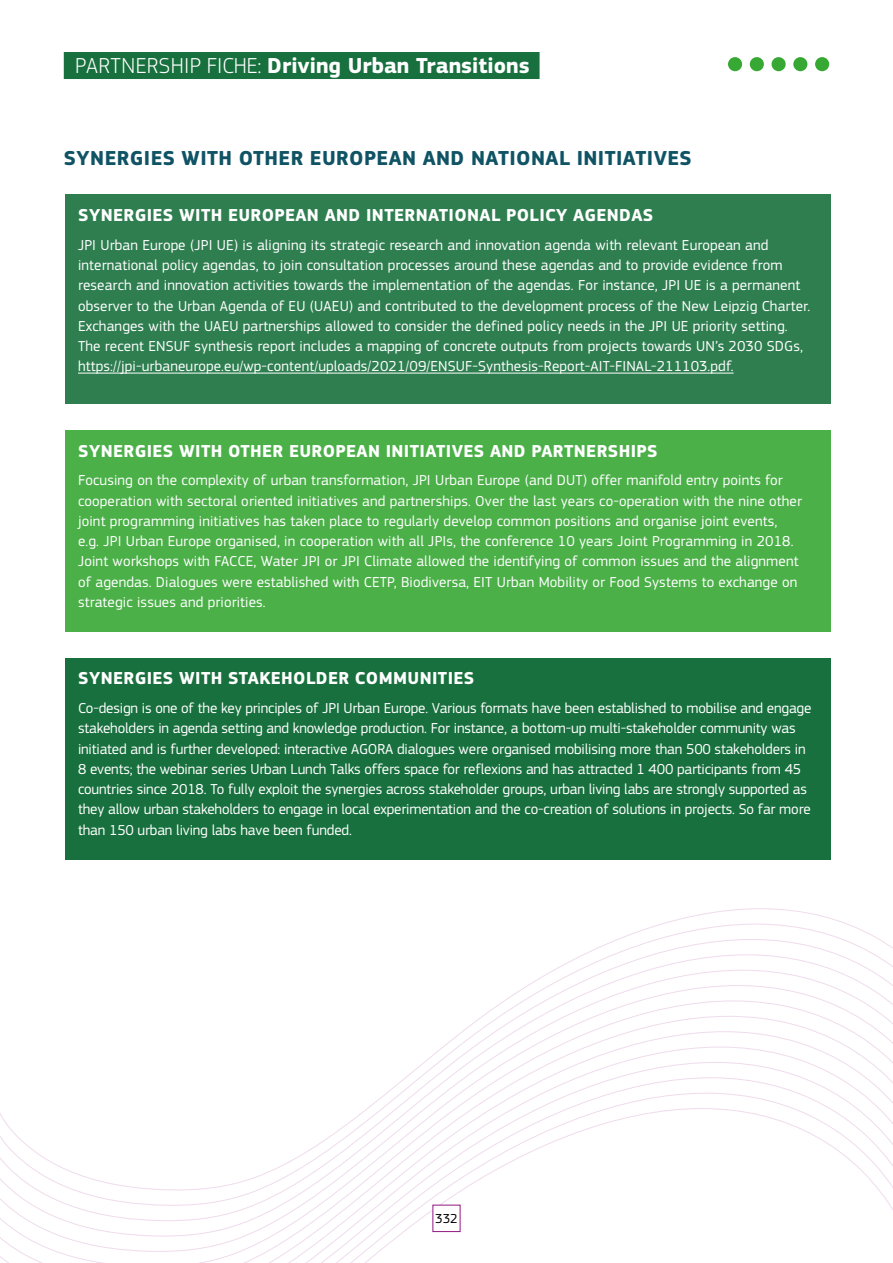
<style>
.page{position:relative;width:893px;height:1263px;background:#fff}
.page>*{position:absolute;margin:0;border:0;box-sizing:border-box;transform-origin:0 0}
.t1{font:700 22.5px "EC Square Sans Pro";color:#fff}
.t2{font:700 21px "EC Square Sans Pro";letter-spacing:.02em;color:#0f5364}
.t3{font:700 18px "EC Square Sans Pro";letter-spacing:.02em;color:#fff}
.t4{font:15px/20.2px "EC Square Sans Pro";letter-spacing:.01em;color:#fff}
.t5{font:15px/20.2px "EC Square Sans Pro";letter-spacing:-.01em;color:#fff}
.t6{font:13.5px "EC Square Sans Pro";color:#000}
.s1{font-weight:300}
.s2{color:#17703d}
</style>
<div class="page">
<svg style="left:0;top:908px;width:892px;height:355px"></svg>
<div style="left:433px;top:1205px;width:27px;height:26px;background:#fff"></div>
<div style="left:815px;top:57px;width:14px;height:14px;background:#36a833;border-radius:50%"></div>
<div style="left:793px;top:57px;width:14px;height:14px;background:#36a833;border-radius:50%"></div>
<div style="left:771px;top:57px;width:15px;height:14px;background:#36a833;border-radius:50%"></div>
<div style="left:750px;top:57px;width:14px;height:14px;background:#36a833;border-radius:50%"></div>
<div style="left:728px;top:57px;width:14px;height:14px;background:#36a833;border-radius:50%"></div>
<div style="left:64px;top:52px;width:476px;height:27px;background:#17703d"></div>
<div style="left:65px;top:195px;width:766px;height:209px;background:#2e7e50"></div>
<hr style="left:78px;top:373px;width:656px;height:1px;background:#fff">
<div style="left:65px;top:430px;width:766px;height:202px;background:#4ab047"></div>
<div style="left:65px;top:658px;width:766px;height:201px;background:#17703d"></div>
<h1 class="t1" style="left:75px;top:52px;width:466px"><span class="s1">PARTNERSHIP FICHE:</span> Driving Urban Transitions<span class="s2">?</span></h1>
<h2 class="t2" style="left:64px;top:145px;width:629px">SYNERGIES WITH OTHER EUROPEAN AND NATIONAL INITIATIVES</h2>
<p class="t3" style="left:78px;top:204px;width:577px">SYNERGIES WITH EUROPEAN AND INTERNATIONAL POLICY AGENDAS</p>
<p class="t4" style="left:78px;top:235px;width:734px">JPI Urban Europe (JPI UE) is aligning its strategic research and innovation agenda with relevant European and international policy agendas, to join consultation processes around these agendas and to provide evidence from research and innovation activities towards the implementation of the agendas. For instance, JPI UE is a permanent observer to the Urban Agenda of EU (UAEU) and contributed to the development process of the New Leipzig Charter.<br>Exchanges with the UAEU partnerships allowed to consider the defined policy needs in the JPI UE priority setting.<br>The recent ENSUF synthesis report includes a mapping of concrete outputs from projects towards UN’s 2030 SDGs, https://jpi-urbaneurope.eu/wp-content/uploads/2021/09/ENSUF-Synthesis-Report-AIT-FINAL-211103.pdf.</p>
<p class="t3" style="left:78px;top:440px;width:581px">SYNERGIES WITH OTHER EUROPEAN INITIATIVES AND PARTNERSHIPS</p>
<p class="t4" style="left:78px;top:470px;width:725px">Focusing on the complexity of urban transformation, JPI Urban Europe (and DUT) offer manifold entry points for cooperation with sectoral oriented initiatives and partnerships. Over the last years co-operation with the nine other joint programming initiatives has taken place to regularly develop common positions and organise joint events, e.g. JPI Urban Europe organised, in cooperation with all JPIs, the conference 10 years Joint Programming in 2018.<br>Joint workshops with FACCE, Water JPI or JPI Climate allowed the identifying of common issues and the alignment of agendas. Dialogues were established with CETP, Biodiversa, EIT Urban Mobility or Food Systems to exchange on strategic issues and priorities.</p>
<p class="t3" style="left:78px;top:668px;width:398px">SYNERGIES WITH STAKEHOLDER COMMUNITIES</p>
<p class="t5" style="left:78px;top:698px;width:735px">Co-design is one of the key principles of JPI Urban Europe. Various formats have been established to mobilise and engage stakeholders in agenda setting and knowledge production. For instance, a bottom-up multi-stakeholder community was initiated and is further developed: interactive AGORA dialogues were organised mobilising more than 500 stakeholders in 8 events; the webinar series Urban Lunch Talks offers space for reflexions and has attracted 1 400 participants from 45 countries since 2018. To fully exploit the synergies across stakeholder groups, urban living labs are strongly supported as they allow urban stakeholders to engage in local experimentation and the co-creation of solutions in projects. So far more than 150 urban living labs have been funded.</p>
<p class="t6" style="left:435px;top:1211px;width:24px">332</p>
</div>
